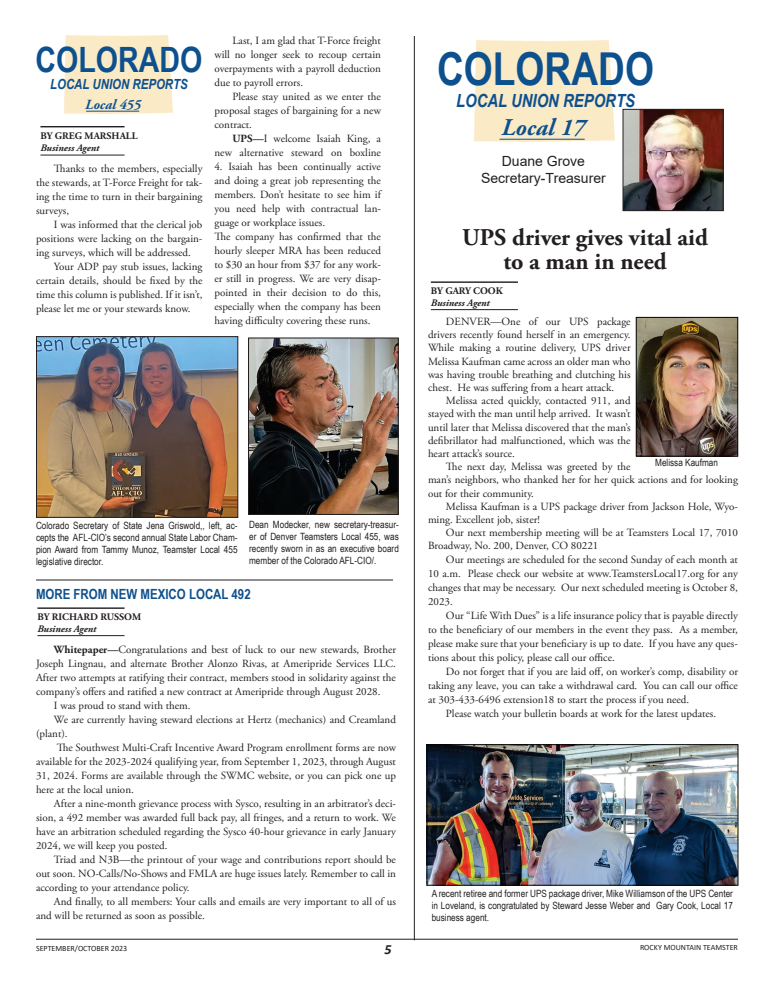
<style>
.page{position:relative;width:774px;height:990px;background:#fff}
.page>*{position:absolute;margin:0;border:0;box-sizing:border-box;transform-origin:0 0}
.t1{font:700 45.4px "Arial Narrow";color:#0d508e}
.t2{font:700 34.9px "Arial Narrow";color:#0d508e}
.t3{font:700 24px/24px "Adobe Garamond Pro";color:#231f20;text-align:center}
.t4{font:italic 700 24px "Adobe Garamond Pro";color:#0d508e}
.t5{font:italic 700 18.1px "Arial Narrow";color:#0d508e}
.t6{font:14px/16.8px "Arial";color:#231f20;text-align:center}
.t7{font:700 14px "Arial Narrow";color:#0d508e}
.t8{font:italic 700 14px "Arial Narrow";color:#0d508e}
.t9{font:italic 700 14px "Adobe Garamond Pro";color:#0d508e}
.t10{font:italic 700 14px "Calibri";color:#231f20}
.t11{font:11px/14px "Adobe Garamond Pro";color:#231f20;text-align:justify}
.t12{font:10px/12px "Arial Narrow";color:#231f20;text-align:justify}
.t13{font:700 10px "Adobe Garamond Pro";color:#231f20}
.t14{font:italic 700 10px "Adobe Garamond Pro";color:#231f20}
.t15{font:8px "Calibri";color:#231f20}
.s1{font-weight:700}
</style>
<div class="page">
<hr style="left:36px;top:939px;width:702px;height:1px;background:#231f20">
<img style="left:38px;top:338px;width:198px;height:178px">
<div style="left:36px;top:336px;width:202px;height:182px;border:1px solid #231f20"></div>
<img style="left:250px;top:339px;width:147px;height:174px">
<div style="left:248px;top:337px;width:151px;height:178px;border:1px solid #231f20"></div>
<hr style="left:40px;top:126px;width:85px;height:1px;background:#231f20">
<hr style="left:40px;top:155px;width:85px;height:1px;background:#231f20">
<div style="left:475px;top:41px;width:140px;height:101px;background:#fbeac6"></div>
<img style="left:625px;top:111px;width:96px;height:98px">
<div style="left:623px;top:109px;width:100px;height:102px;border:1px solid #231f20"></div>
<hr style="left:500px;top:139px;width:85px;height:1px;background:#0d508e">
<hr style="left:431px;top:281px;width:87px;height:2px;background:#231f20">
<hr style="left:431px;top:309px;width:87px;height:1px;background:#231f20">
<hr style="left:414px;top:36px;width:1px;height:904px;background:#231f20">
<hr style="left:37px;top:607px;width:88px;height:2px;background:#231f20">
<hr style="left:37px;top:635px;width:88px;height:1px;background:#231f20">
<div style="left:64px;top:36px;width:108px;height:77px;background:#fbeac6"></div>
<hr style="left:86px;top:111px;width:53px;height:1px;background:#0d508e">
<hr style="left:36px;top:580px;width:357px;height:1px;background:#231f20">
<img style="left:429px;top:746px;width:307px;height:138px">
<div style="left:427px;top:744px;width:311px;height:142px;border:1px solid #040503"></div>
<img style="left:638px;top:319px;width:98px;height:136px">
<div style="left:636px;top:317px;width:102px;height:140px;border:1px solid #040503"></div>
<h2 class="t2" style="left:36px;top:34px;width:168px">COLORADO</h2>
<p class="t8" style="left:50px;top:74px;width:139px">LOCAL UNION REPORTS</p>
<p class="t9" style="left:85px;top:96px;width:57px">Local 455</p>
<p class="t13" style="left:40px;top:130px;width:99px">BY GREG MARSHALL</p>
<p class="t14" style="left:40px;top:142px;width:61px">Business Agent</p>
<p class="t11" style="left:36px;top:161px;width:168px;text-indent:18px">Thanks to the members, especially the stewards, at T-Force Freight for tak&shy;ing the time to turn in their bargaining surveys,</p>
<p class="t11" style="left:36px;top:217px;width:168px;text-indent:18px">I was informed that the clerical job positions were lacking on the bargain&shy;ing surveys, which will be addressed.</p>
<p class="t11" style="left:36px;top:259px;width:168px;text-indent:18px">Your ADP pay stub issues, lacking certain details, should be fixed by the time this column is published. If it isn’t, please let me or your stewards know.</p>
<p class="t11" style="left:214px;top:34px;width:168px;text-indent:18px">Last, I am glad that T-Force freight will no longer seek to recoup certain overpayments with a payroll deduction due to payroll errors.</p>
<p class="t11" style="left:214px;top:90px;width:168px;text-indent:18px">Please stay united as we enter the proposal stages of bargaining for a new contract.</p>
<p class="t11" style="left:214px;top:132px;width:168px;text-align:right"><span class="s1">UPS—</span>I welcome Isaiah King, a new alternative steward on boxline</p>
<p class="t11" style="left:214px;top:160px;width:168px;text-align:left">4. Isaiah has been continually active and doing a great job representing the members. Don’t hesitate to see him if you need help with contractual lan&shy;guage or workplace issues.<br>The company has confirmed that the hourly sleeper MRA has been reduced to $30 an hour from $37 for any work&shy;er still in progress. We are very disap&shy;pointed in their decision to do this, especially when the company has been having difficulty covering these runs.</p>
<p class="t12" style="left:36px;top:519px;width:203px">Colorado Secretary of State Jena Griswold,, left, ac&shy;cepts the AFL-CIO’s second annual State Labor Cham&shy;pion Award from Tammy Munoz, Teamster Local 455 legislative director.</p>
<p class="t12" style="left:249px;top:518px;width:151px">Dean Modecker, new secretary-treasur&shy;er of Denver Teamsters Local 455, was recently sworn in as an executive board member of the Colorado AFL-CIO/.</p>
<p class="t7" style="left:36px;top:584px;width:216px">MORE FROM NEW MEXICO LOCAL 492</p>
<p class="t13" style="left:37px;top:611px;width:105px">BY RICHARD RUSSOM</p>
<p class="t14" style="left:37px;top:623px;width:61px">Business Agent</p>
<p class="t11" style="left:54px;top:643px;width:344px"><span class="s1">Whitepaper—</span>Congratulations and best of luck to our new stewards, Brother</p>
<p class="t11" style="left:36px;top:657px;width:361px">Joseph Lingnau, and alternate Brother Alonzo Rivas, at Ameripride Services LLC.</p>
<p class="t11" style="left:36px;top:671px;width:362px">After two attempts at ratifying their contract, members stood in solidarity against the</p>
<p class="t11" style="left:36px;top:685px;width:346px">company’s offers and ratified a new contract at Ameripride through August 2028.</p>
<p class="t11" style="left:54px;top:699px;width:138px">I was proud to stand with them.</p>
<p class="t11" style="left:54px;top:713px;width:344px">We are currently having steward elections at Hertz (mechanics) and Creamland</p>
<p class="t11" style="left:36px;top:727px;width:33px">(plant).</p>
<p class="t11" style="left:57px;top:741px;width:341px">The Southwest Multi-Craft Incentive Award Program enrollment forms are now</p>
<p class="t11" style="left:36px;top:755px;width:362px">available for the 2023-2024 qualifying year, from September 1, 2023, through August</p>
<p class="t11" style="left:36px;top:769px;width:362px">31, 2024. Forms are available through the SWMC website, or you can pick one up</p>
<p class="t11" style="left:36px;top:783px;width:99px">here at the local union.</p>
<p class="t11" style="left:54px;top:797px;width:344px">After a nine-month grievance process with Sysco, resulting in an arbitrator’s deci-</p>
<p class="t11" style="left:36px;top:811px;width:361px">sion, a 492 member was awarded full back pay, all fringes, and a return to work. We</p>
<p class="t11" style="left:36px;top:825px;width:362px">have an arbitration scheduled regarding the Sysco 40-hour grievance in early January</p>
<p class="t11" style="left:36px;top:839px;width:133px">2024, we will keep you posted.</p>
<p class="t11" style="left:54px;top:853px;width:343px">Triad and N3B—the printout of your wage and contributions report should be</p>
<p class="t11" style="left:36px;top:867px;width:362px">out soon. NO-Calls/No-Shows and FMLA are huge issues lately. Remember to call in</p>
<p class="t11" style="left:36px;top:881px;width:155px">according to your attendance policy.</p>
<p class="t11" style="left:54px;top:895px;width:343px">And finally, to all members: Your calls and emails are very important to all of us</p>
<p class="t11" style="left:36px;top:909px;width:170px">and will be returned as soon as possible.</p>
<h1 class="t1" style="left:437px;top:35px;width:218px">COLORADO</h1>
<h3 class="t5" style="left:456px;top:87px;width:181px">LOCAL UNION REPORTS</h3>
<h3 class="t4" style="left:502px;top:114px;width:85px">Local 17</h3>
<p class="t6" style="left:481px;top:153px;width:126px">Duane Grove<br>Secretary-Treasurer</p>
<h3 class="t3" style="left:462px;top:226px;width:247px">UPS driver gives vital aid to a man in need</h3>
<p class="t13" style="left:431px;top:285px;width:74px">BY GARY COOK</p>
<p class="t14" style="left:431px;top:297px;width:61px">Business Agent</p>
<p class="t11" style="left:428px;top:315px;width:204px;line-height:13.2px;text-indent:18px">DENVER—One of our UPS package drivers recently found herself in an emergency.<br>While making a routine delivery, UPS driver Melissa Kaufman came across an older man who was having trouble breathing and clutching his chest. He was suffering from a heart attack.</p>
<p class="t11" style="left:428px;top:394px;width:204px;line-height:13.2px;text-indent:18px">Melissa acted quickly, contacted 911, and stayed with the man until help arrived. It wasn’t until later that Melissa discovered that the man’s defibrillator had malfunctioned, which was the heart attack’s source.</p>
<p class="t11" style="left:428px;top:460px;width:312px;line-height:13.2px;text-align:left;text-indent:18px">The next day, Melissa was greeted by the<br>man’s neighbors, who thanked her for her quick actions and for looking out for their community.</p>
<p class="t11" style="left:428px;top:500px;width:312px;line-height:13.2px;text-indent:18px">Melissa Kaufman is a UPS package driver from Jackson Hole, Wyo&shy;ming. Excellent job, sister!</p>
<p class="t11" style="left:428px;top:526px;width:312px;line-height:13.2px;text-indent:18px">Our next membership meeting will be at Teamsters Local 17, 7010<br>Broadway, No. 200, Denver, CO 80221</p>
<p class="t11" style="left:428px;top:553px;width:311px;text-indent:18px">Our meetings are scheduled for the second Sunday of each month at 10 a.m. Please check our website at www.TeamstersLocal17.org for any changes that may be necessary. Our next scheduled meeting is October 8, 2023.</p>
<p class="t11" style="left:428px;top:609px;width:312px;text-indent:18px">Our “Life With Dues” is a life insurance policy that is payable directly to the beneficiary of our members in the event they pass. As a member, please make sure that your beneficiary is up to date. If you have any ques&shy;tions about this policy, please call our office.</p>
<p class="t11" style="left:446px;top:665px;width:294px">Do not forget that if you are laid off, on worker’s comp, disability or</p>
<p class="t11" style="left:428px;top:679px;width:311px">taking any leave, you can take a withdrawal card. You can call our office</p>
<p class="t11" style="left:428px;top:693px;width:263px">at 303-433-6496 extension18 to start the process if you need.</p>
<p class="t11" style="left:446px;top:707px;width:272px">Please watch your bulletin boards at work for the latest updates.</p>
<p class="t12" style="left:655px;top:456px;width:64px">Melissa Kaufman</p>
<p class="t12" style="left:432px;top:887px;width:303px">A recent retiree and former UPS package driver, Mike Williamson of the UPS Center in Loveland, is congratulated by Steward Jesse Weber and Gary Cook, Local 17 business agent.</p>
<p class="t15" style="left:36px;top:943px;width:93px">SEPTEMBER/OCTOBER 2023</p>
<p class="t10" style="left:384px;top:940px;width:9px">5</p>
<p class="t15" style="left:640px;top:942px;width:99px">ROCKY MOUNTAIN TEAMSTER</p>
</div>
